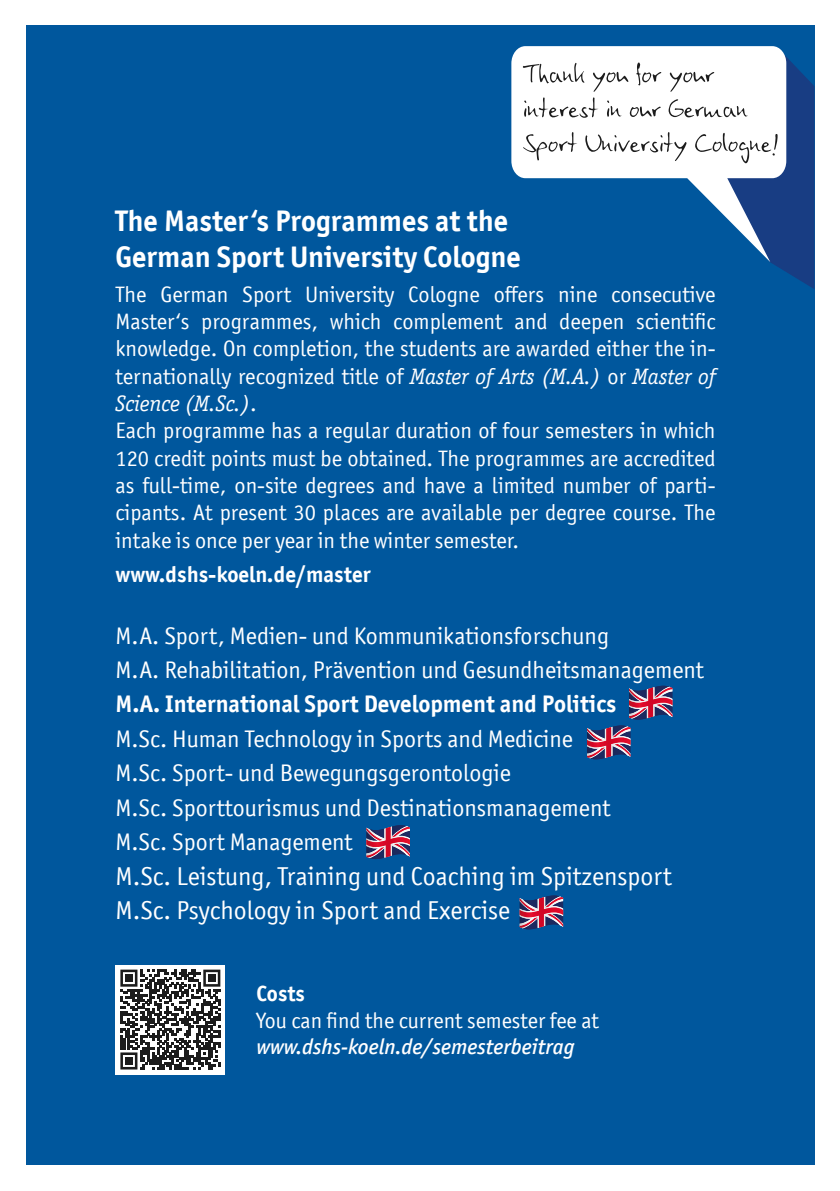
<style>
.page{position:relative;width:840px;height:1191px;background:#fff}
.page>*{position:absolute;margin:0;border:0;box-sizing:border-box;transform-origin:0 0}
.t1{font:700 29.8px/35.8px "Officina Sans ITC Pro";color:#fff}
.t2{font:25.8px/34.4px "Officina Sans ITC Pro";color:#fff}
.t3{font:24px/34.4px "Officina Sans ITC Pro";color:#fff}
.t4{font:700 24px "Officina Sans ITC Pro";color:#fff}
.t5{font:22.4px/27.2px "Officina Sans ITC Pro";color:#fff;text-align:justify}
.t6{font:700 22.4px "Officina Sans ITC Pro";color:#fff}
.t7{font:italic 22.4px "Officina Serif ITC Pro";color:#fff}
.t8{font:22px "Officina Sans ITC Pro";color:#fff}
.t9{font:italic 500 22px "Officina Sans ITC Pro";color:#fff}
.t10{font:700 22px "Officina Sans ITC Pro";color:#fff}
.s1{font-family:"Officina Serif ITC Pro";font-style:italic}
.s2{font-family:"Officina Sans ITC Pro";font-style:normal}
</style>
<div class="page">
<div style="left:26px;top:26px;width:788px;height:1139px;background:#00579d"></div>
<svg style="left:511px;top:46px;width:266px;height:132px;background:#e2ecf4"></svg>
<svg style="left:522px;top:47px;width:292px;height:242px"></svg>
<div style="left:115px;top:964px;width:110px;height:110px;background:#fff"></div>
<svg style="left:120px;top:969px;width:100px;height:100px"></svg>
<div style="left:125px;top:974px;width:7px;height:7px;background:#1c1c1c"></div>
<div style="left:208px;top:974px;width:7px;height:7px;background:#1c1c1c"></div>
<div style="left:125px;top:1057px;width:7px;height:7px;background:#1c1c1c"></div>
<svg style="left:593px;top:685px;width:79px;height:75px"></svg>
<img style="left:589px;top:758px;width:15px;height:1px">
<img style="left:587px;top:757px;width:43px;height:1px">
<img style="left:587px;top:727px;width:43px;height:30px">
<img style="left:587px;top:728px;width:15px;height:12px">
<img style="left:587px;top:747px;width:17px;height:10px">
<img style="left:614px;top:744px;width:16px;height:12px">
<img style="left:612px;top:727px;width:18px;height:10px">
<svg style="left:526px;top:895px;width:37px;height:35px"></svg>
<img style="left:522px;top:928px;width:15px;height:1px">
<img style="left:520px;top:927px;width:42px;height:1px">
<img style="left:519px;top:897px;width:43px;height:30px">
<img style="left:519px;top:898px;width:16px;height:12px">
<img style="left:519px;top:917px;width:18px;height:10px">
<img style="left:547px;top:914px;width:15px;height:12px">
<img style="left:545px;top:897px;width:17px;height:10px">
<svg style="left:367px;top:825px;width:39px;height:35px"></svg>
<img style="left:369px;top:858px;width:15px;height:1px">
<img style="left:368px;top:857px;width:16px;height:1px">
<img style="left:367px;top:826px;width:42px;height:1px">
<img style="left:366px;top:827px;width:43px;height:30px">
<img style="left:366px;top:828px;width:16px;height:12px">
<img style="left:366px;top:847px;width:18px;height:10px">
<img style="left:394px;top:843px;width:15px;height:13px">
<img style="left:392px;top:827px;width:17px;height:10px">
<h1 class="t1" style="left:115px;top:203px;width:406px">The Master‘s Programmes at the<br>German Sport University Cologne</h1>
<p class="t5" style="left:115px;top:281px;width:601px">The German Sport University Cologne offers nine consecutive Master‘s programmes, which complement and deepen scientific knowledge. On completion, the students are awarded either the in&shy;ternationally recognized title of <span class="s1">Master of Arts (M.A.)</span> or <span class="s1">Master of</span></p>
<p class="t7" style="left:115px;top:391px;width:143px">Science (M.Sc.)<span class="s2">.</span></p>
<p class="t5" style="left:115px;top:417px;width:601px">Each programme has a regular duration of four semesters in which 120 credit points must be obtained. The programmes are accredited as full-time, on-site degrees and have a limited number of parti&shy;cipants. At present 30 places are available per degree course. The intake is once per year in the winter semester.</p>
<p class="t6" style="left:115px;top:561px;width:256px">www.dshs-koeln.de/master</p>
<p class="t3" style="left:115px;top:618px;width:589px">M.A. Sport, Medien- und Kommunikationsforschung<br>M.A. Rehabilitation, Prävention und Gesundheitsmanagement</p>
<p class="t4" style="left:115px;top:689px;width:502px">M.A. International Sport Development and Politics</p>
<p class="t3" style="left:115px;top:721px;width:496px">M.Sc. Human Technology in Sports and Medicine M.Sc. Sport- und Bewegungsgerontologie<br>M.Sc. Sporttourismus und Destinationsmanagement M.Sc. Sport Management</p>
<p class="t2" style="left:115px;top:858px;width:557px">M.Sc. Leistung, Training und Coaching im Spitzensport<br>M.Sc. Psychology in Sport and Exercise</p>
<p class="t10" style="left:256px;top:980px;width:50px">Costs</p>
<p class="t8" style="left:256px;top:1007px;width:344px">You can find the current semester fee at</p>
<p class="t9" style="left:256px;top:1033px;width:320px">www.dshs-koeln.de/semesterbeitrag</p>
</div>
